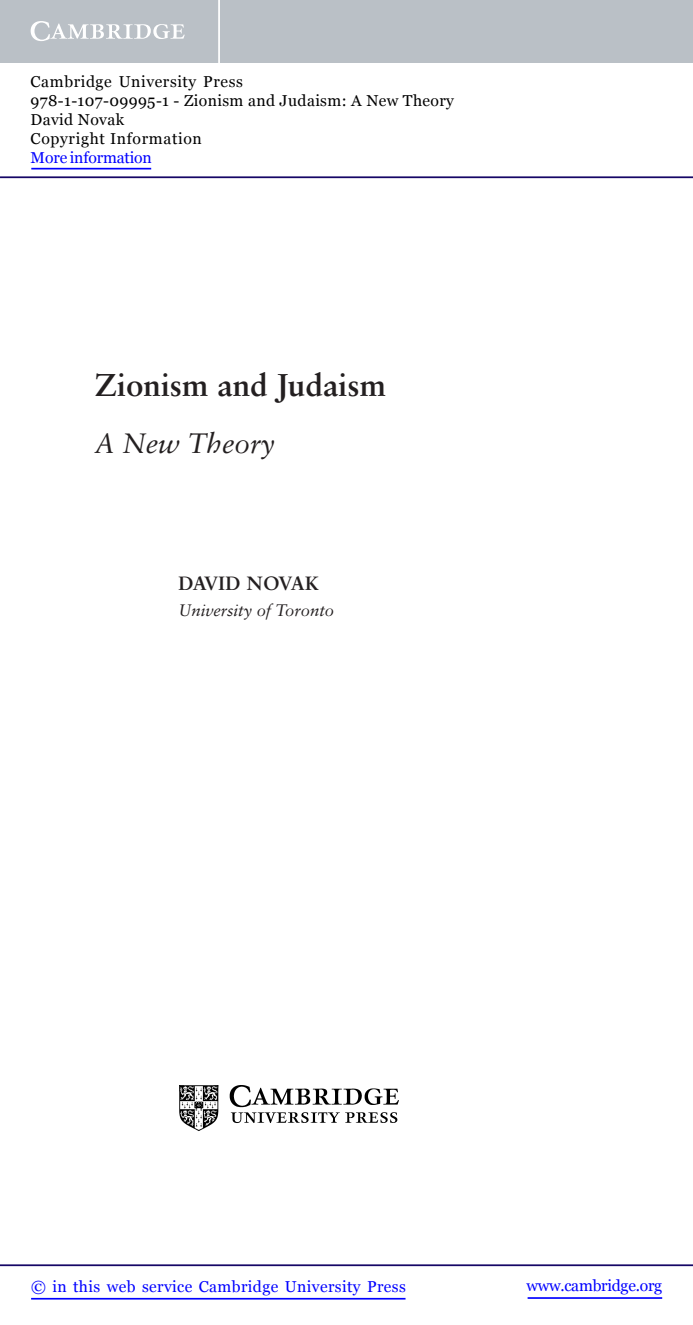
<style>
.page{position:relative;width:693px;height:1325px;background:#fff}
.page>*{position:absolute;margin:0;border:0;box-sizing:border-box;transform-origin:0 0}
.t1{font:700 31.5px "Sabon LT Std";color:#231f20}
.t2{font:italic 28px "Sabon LT Std";color:#231f20}
.t3{font:700 19.25px "Sabon LT Std";letter-spacing:-.005em;color:#231f20}
.t4{font:italic 16.62px "Sabon LT Std";color:#231f20}
.t5{font:15.75px/18.9px "Georgia";letter-spacing:.035em;color:#000}
.t6{font:15.75px "Georgia";letter-spacing:.025em;color:#00f}
.t7{font:15.75px "Georgia";letter-spacing:-.015em;color:#00f}
.t8{font:15.75px "Georgia";letter-spacing:-.01em;color:#00f}
</style>
<div class="page">
<img style="left:180px;top:1085px;width:219px;height:46px">
<hr style="left:528px;top:1297px;width:134px;height:2px;background:#00f">
<hr style="left:0;top:1264px;width:693px;height:2px;background:#150666">
<hr style="left:31px;top:1298px;width:375px;height:1px;background:#00f">
<div style="left:0;top:0;width:693px;height:63px;background:#bac0c6"></div>
<svg style="left:31px;top:21px;width:154px;height:20px"></svg>
<hr style="left:218px;top:0;width:2px;height:63px;background:#fff">
<hr style="left:0;top:176px;width:693px;height:2px;background:#150666">
<hr style="left:31px;top:168px;width:120px;height:1px;background:#00f">
<p class="t5" style="left:31px;top:73px;width:425px">Cambridge University Press<br>978-1-107-09995-1 - Zionism and Judaism: A New Theory<br>David Novak<br>Copyright Information</p>
<p class="t8" style="left:31px;top:148px;width:123px">More information</p>
<h1 class="t1" style="left:94px;top:373px;width:293px">Zionism and Judaism</h1>
<h2 class="t2" style="left:94px;top:432px;width:182px">A New Theory</h2>
<p class="t3" style="left:178px;top:575px;width:142px">DAVID NOVAK</p>
<p class="t4" style="left:178px;top:604px;width:157px">University of Toronto</p>
<p class="t6" style="left:31px;top:1276px;width:376px">© in this web service Cambridge University Press</p>
<p class="t7" style="left:526px;top:1276px;width:137px">www.cambridge.org</p>
</div>
